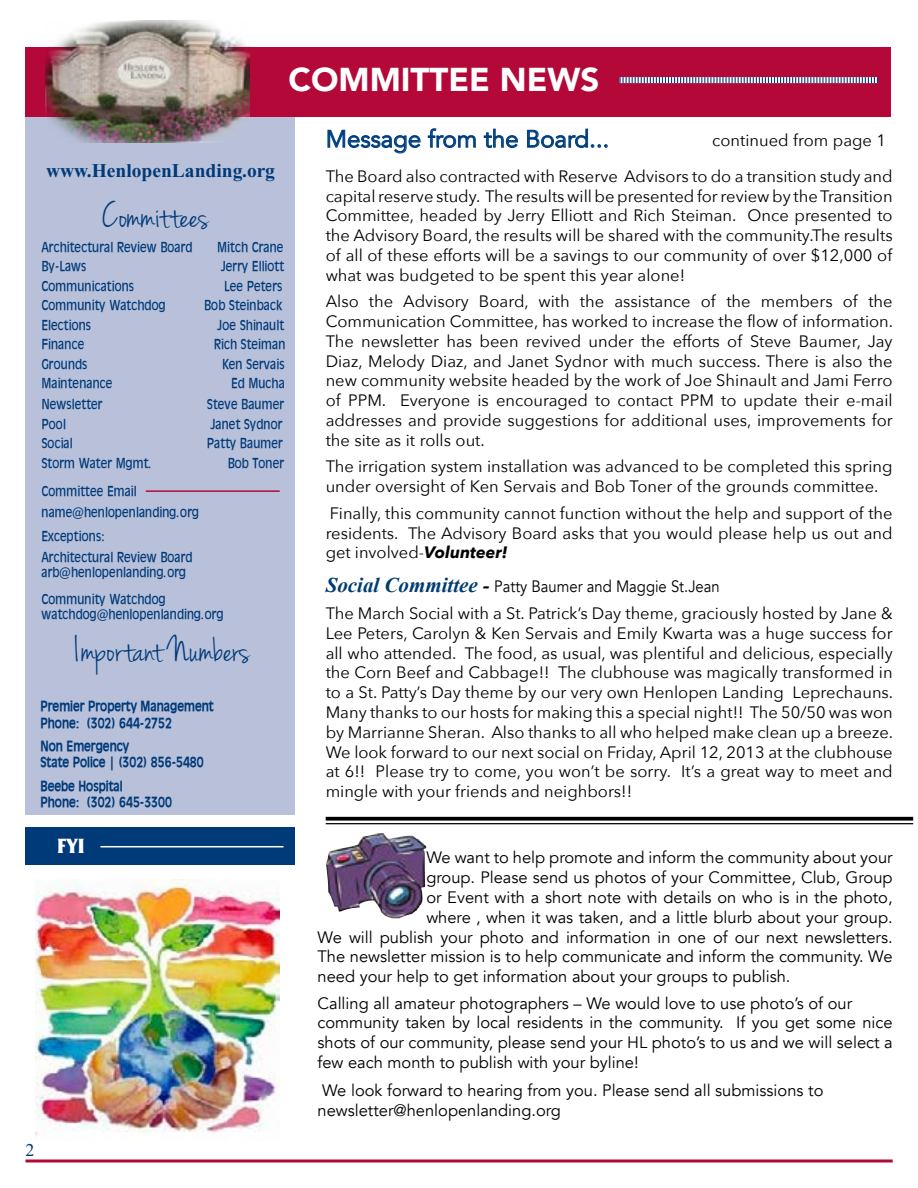
<style>
.page{position:relative;width:918px;height:1188px;background:#fff}
.page>*{position:absolute;margin:0;border:0;box-sizing:border-box;transform-origin:0 0}
.t1{font:37.5px "Jenna Sue";color:#003a78}
.t2{font:900 33px "Avenir LT";color:#fff}
.t3{font:24px "Avenir";color:#003a78}
.t4{font:700 21px "Friz Quadrata IT Cby BT";color:#fff}
.t5{font:700 19.5px "Times New Roman";color:#003a78}
.t6{font:18px "Times New Roman";color:#003a78}
.t7{font:16.5px/19.8px "Avenir Next";color:#000;text-align:justify}
.t8{font:16.5px/19.8px "Avenir";color:#000}
.t9{font:16.5px "Avenir";color:#000;scale:.9 1}
.t10{font:13.5px/21px "Antiqua 101 Condensed Normal";color:#003a78}
.t11{font:700 condensed 13.5px/16.5px "Antiqua 101";color:#003a78}
.s1{font-weight:700;font-style:italic}
.s2{font-family:"Times New Roman";font-weight:700;font-style:italic;font-size:21px;color:#003c71}
.s3{font-family:"Times New Roman";font-weight:700;font-style:italic;font-size:21px}
</style>
<div class="page">
<div style="left:26px;top:114px;width:270px;height:701px;background:#b9c1da"></div>
<div style="left:26px;top:827px;width:270px;height:38px;background:#003a78"></div>
<div style="left:26px;top:48px;width:865px;height:69px;background:#b30838"></div>
<svg style="left:619px;top:77px;width:259px;height:6px;background:#a0b3ca"></svg>
<hr style="left:26px;top:1160px;width:867px;height:2px;background:#b30838">
<hr style="left:100px;top:846px;width:184px;height:1px;background:#fff">
<hr style="left:146px;top:490px;width:134px;height:2px;background:#b30838">
<img style="left:46px;top:20px;width:204px;height:122px">
<svg style="left:326px;top:817px;width:587px;height:4px;background:#1b1b1b"></svg>
<hr style="left:326px;top:823px;width:587px;height:1px;background:#000">
<svg style="left:327px;top:129px;width:94px;height:25px"></svg>
<svg style="left:428px;top:128px;width:48px;height:20px"></svg>
<svg style="left:484px;top:128px;width:34px;height:20px"></svg>
<svg style="left:527px;top:128px;width:81px;height:20px"></svg>
<img style="left:36px;top:879px;width:244px;height:257px">
<img style="left:326px;top:833px;width:100px;height:85px">
<h2 class="t2" style="left:289px;top:60px;width:312px">COMMITTEE NEWS</h2>
<p class="t5" style="left:46px;top:160px;width:230px">www.HenlopenLanding.org</p>
<h1 class="t1" style="left:102px;top:194px;width:108px">Committees</h1>
<p class="t10" style="left:40px;top:236px;width:153px">Architectural Review Board</p>
<p class="t10" style="left:216px;top:236px;width:68px">Mitch Crane</p>
<p class="t10" style="left:40px;top:255px;width:47px">By-Laws</p>
<p class="t10" style="left:220px;top:255px;width:65px">Jerry Elliott</p>
<p class="t10" style="left:40px;top:275px;width:94px">Communications</p>
<p class="t10" style="left:223px;top:275px;width:60px">Lee Peters</p>
<p class="t10" style="left:40px;top:294px;width:126px">Community Watchdog</p>
<p class="t10" style="left:203px;top:294px;width:80px">Bob Steinback</p>
<p class="t10" style="left:40px;top:314px;width:51px">Elections</p>
<p class="t10" style="left:216px;top:314px;width:68px">Joe Shinault</p>
<p class="t10" style="left:40px;top:333px;width:44px">Finance</p>
<p class="t10" style="left:213px;top:333px;width:73px">Rich Steiman</p>
<p class="t10" style="left:40px;top:353px;width:48px">Grounds</p>
<p class="t10" style="left:221px;top:353px;width:64px">Ken Servais</p>
<p class="t10" style="left:40px;top:372px;width:73px">Maintenance</p>
<p class="t10" style="left:230px;top:372px;width:55px">Ed Mucha</p>
<p class="t10" style="left:40px;top:393px;width:63px">Newsletter</p>
<p class="t10" style="left:206px;top:393px;width:79px">Steve Baumer</p>
<p class="t10" style="left:40px;top:413px;width:26px">Pool</p>
<p class="t10" style="left:209px;top:413px;width:74px">Janet Sydnor</p>
<p class="t10" style="left:40px;top:432px;width:33px">Social</p>
<p class="t10" style="left:206px;top:432px;width:78px">Patty Baumer</p>
<p class="t10" style="left:40px;top:452px;width:112px">Storm Water Mgmt.</p>
<p class="t10" style="left:227px;top:452px;width:58px">Bob Toner</p>
<p class="t10" style="left:40px;top:480px;width:159px">Committee Email name@henlopenlanding.org</p>
<p class="t10" style="left:40px;top:525px;width:153px">Exceptions:<br>Architectural Review Board</p>
<p class="t10" style="left:40px;top:558px;width:146px;line-height:27px">arb@henlopenlanding.org<br>Community Watchdog</p>
<p class="t10" style="left:40px;top:603px;width:184px">watchdog@henlopenlanding.org</p>
<h1 class="t1" style="left:75px;top:629px;width:176px">Important Numbers</h1>
<p class="t11" style="left:40px;top:697px;width:175px">Premier Property Management<br>Phone: (302) 644-2752</p>
<p class="t11" style="left:40px;top:737px;width:165px">Non Emergency<br>State Police | (302) 856-5480</p>
<p class="t11" style="left:40px;top:777px;width:133px">Beebe Hospital<br>Phone: (302) 645-3300</p>
<p class="t4" style="left:57px;top:833px;width:30px">FYI</p>
<p class="t6" style="left:26px;top:1140px;width:10px">2</p>
<h3 class="t3" style="left:326px;top:125px;width:285px">Message from the Board...</h3>
<p class="t7" style="left:712px;top:131px;width:175px">continued from page 1</p>
<p class="t7" style="left:326px;top:166px;width:569px">The Board also contracted with Reserve Advisors to do a transition study and capital reserve study. The results will be presented for review by the Transition Committee, headed by Jerry Elliott and Rich Steiman. Once presented to the Advisory Board, the results will be shared with the community.The results of all of these efforts will be a savings to our community of over $12,000 of what was budgeted to be spent this year alone!</p>
<p class="t7" style="left:326px;top:292px;width:569px">Also the Advisory Board, with the assistance of the members of the Communication Committee, has worked to increase the flow of information.<br>The newsletter has been revived under the efforts of Steve Baumer, Jay Diaz, Melody Diaz, and Janet Sydnor with much success. There is also the new community website headed by the work of Joe Shinault and Jami Ferro of PPM. Everyone is encouraged to contact PPM to update their e-mail addresses and provide suggestions for additional uses, improvements for the site as it rolls out.</p>
<p class="t7" style="left:326px;top:457px;width:568px">The irrigation system installation was advanced to be completed this spring under oversight of Ken Servais and Bob Toner of the grounds committee.</p>
<p class="t7" style="left:326px;top:503px;width:569px">Finally, this community cannot function without the help and support of the residents. The Advisory Board asks that you would please help us out and get involved-<span class="s1">Volunteer!</span></p>
<p class="t9" style="left:326px;top:577px;width:439px"><span class="s2">Social Committee</span> <span class="s3">-</span> Patty Baumer and Maggie St.Jean</p>
<p class="t7" style="left:326px;top:603px;width:569px">The March Social with a St. Patrick’s Day theme, graciously hosted by Jane &amp; Lee Peters, Carolyn &amp; Ken Servais and Emily Kwarta was a huge success for all who attended. The food, as usual, was plentiful and delicious, especially the Corn Beef and Cabbage!! The clubhouse was magically transformed in to a St. Patty’s Day theme by our very own Henlopen Landing Leprechauns.<br>Many thanks to our hosts for making this a special night!! The 50/50 was won by Marrianne Sheran. Also thanks to all who helped make clean up a breeze.<br>We look forward to our next social on Friday, April 12, 2013 at the clubhouse at 6!! Please try to come, you won’t be sorry. It’s a great way to meet and mingle with your friends and neighbors!!</p>
<p class="t8" style="left:426px;top:848px;width:468px">We want to help promote and inform the community about your</p>
<p class="t8" style="left:426px;top:868px;width:468px">group. Please send us photos of your Committee, Club, Group</p>
<p class="t8" style="left:426px;top:888px;width:468px">or Event with a short note with details on who is in the photo,</p>
<p class="t8" style="left:426px;top:907px;width:468px">where , when it was taken, and a little blurb about your group.</p>
<p class="t8" style="left:318px;top:927px;width:577px">We will publish your photo and information in one of our next newsletters.</p>
<p class="t8" style="left:318px;top:947px;width:577px">The newsletter mission is to help communicate and inform the community. We</p>
<p class="t8" style="left:318px;top:967px;width:474px">need your help to get information about your groups to publish.</p>
<p class="t8" style="left:318px;top:993px;width:577px">Calling all amateur photographers – We would love to use photo’s of our community taken by local residents in the community. If you get some nice shots of our community, please send your HL photo’s to us and we will select a few each month to publish with your byline!</p>
<p class="t8" style="left:318px;top:1081px;width:507px">We look forward to hearing from you. Please send all submissions to newsletter@henlopenlanding.org</p>
</div>
